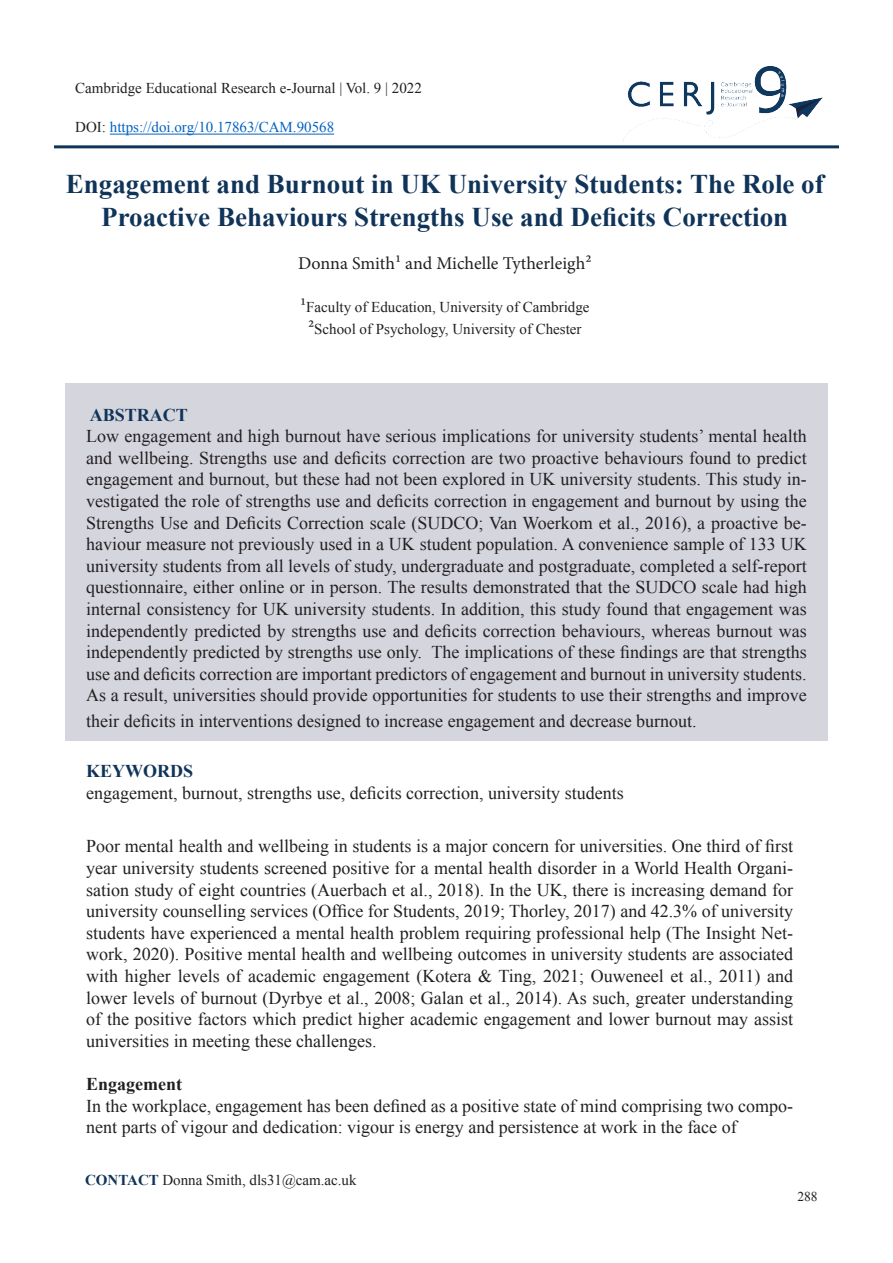
<style>
.page{position:relative;width:893px;height:1263px;background:#fff}
.page>*{position:absolute;margin:0;border:0;box-sizing:border-box;transform-origin:0 0}
.t1{font:700 27px/32.4px "Times New Roman";color:#103459;text-align:center}
.Main_text{font:18px/21.6px "Times New Roman";color:#231f20;text-align:justify}
.Author{font:18px "Minion Pro";color:#231f20}
.t2{font:700 18px "Times New Roman";color:#103459}
.Heading_2{font:700 18px "Times New Roman";color:#231f20}
.Footer_text{font:15px "Times New Roman";color:#231f20}
.Institution{font:15px "Times New Roman";color:#231f20}
.Footer_text-2{font:15px "Times New Roman";color:#0563c1}
.t3{font:13.5px "Times New Roman";color:#231f20}
.s1{color:#231f20}
.s2{font-family:"Minion Pro";font-size:18px}
.s3{font-weight:700;color:#103459}
</style>
<div class="page">
<hr style="left:110px;top:134px;width:224px;height:1px;background:#0563c1">
<hr style="left:54px;top:145px;width:785px;height:3px;background:#103459">
<div style="left:65px;top:383px;width:763px;height:358px;background:#d5d5de"></div>
<img style="left:623px;top:66px;width:200px;height:74px">
<p class="Footer_text" style="left:75px;top:78px;width:348px">Cambridge Educational Research e-Journal | Vol. 9 | 2022</p>
<p class="Footer_text-2" style="left:75px;top:117px;width:260px"><span class="s1">DOI:</span> https://doi.org/10.17863/CAM.90568</p>
<p class="t1" style="left:66px;top:167px;width:759px">Engagement and Burnout in UK University Students: The Role of<br>Proactive Behaviours Strengths Use and Deficits Correction</p>
<p class="Author" style="left:298px;top:251px;width:295px">Donna Smith1 and Michelle Tytherleigh2</p>
<p class="Institution" style="left:300px;top:297px;width:291px"><span class="s2">1</span>Faculty of Education, University of Cambridge</p>
<p class="Institution" style="left:308px;top:318px;width:275px"><span class="s2">2</span>School of Psychology, University of Chester</p>
<p class="t2" style="left:90px;top:402px;width:100px">ABSTRACT</p>
<p class="Main_text" style="left:86px;top:425px;width:722px">Low engagement and high burnout have serious implications for university students’ mental health and wellbeing. Strengths use and deficits correction are two proactive behaviours found to predict engagement and burnout, but these had not been explored in UK university students. This study in&shy;vestigated the role of strengths use and deficits correction in engagement and burnout by using the Strengths Use and Deficits Correction scale (SUDCO; Van Woerkom et al., 2016), a proactive be&shy;haviour measure not previously used in a UK student population. A convenience sample of 133 UK university students from all levels of study, undergraduate and postgraduate, completed a self-report questionnaire, either online or in person. The results demonstrated that the SUDCO scale had high internal consistency for UK university students. In addition, this study found that engagement was independently predicted by strengths use and deficits correction behaviours, whereas burnout was independently predicted by strengths use only. The implications of these findings are that strengths use and deficits correction are important predictors of engagement and burnout in university students.<br>As a result, universities should provide opportunities for students to use their strengths and improve</p>
<p class="Main_text" style="left:86px;top:709px;width:612px">their deficits in interventions designed to increase engagement and decrease burnout.</p>
<p class="t2" style="left:86px;top:758px;width:109px">KEYWORDS</p>
<p class="Main_text" style="left:86px;top:781px;width:539px">engagement, burnout, strengths use, deficits correction, university students</p>
<p class="Main_text" style="left:86px;top:835px;width:708px">Poor mental health and wellbeing in students is a major concern for universities. One third of first year university students screened positive for a mental health disorder in a World Health Organi&shy;sation study of eight countries (Auerbach et al., 2018). In the UK, there is increasing demand for university counselling services (Office for Students, 2019; Thorley, 2017) and 42.3% of university students have experienced a mental health problem requiring professional help (The Insight Net&shy;work, 2020). Positive mental health and wellbeing outcomes in university students are associated with higher levels of academic engagement (Kotera &amp; Ting, 2021; Ouweneel et al., 2011) and lower levels of burnout (Dyrbye et al., 2008; Galan et al., 2014). As such, greater understanding of the positive factors which predict higher academic engagement and lower burnout may assist universities in meeting these challenges.</p>
<p class="Heading_2" style="left:86px;top:1071px;width:97px">Engagement</p>
<p class="Main_text" style="left:86px;top:1094px;width:708px">In the workplace, engagement has been defined as a positive state of mind comprising two compo&shy;nent parts of vigour and dedication: vigour is energy and persistence at work in the face of</p>
<p class="Footer_text" style="left:85px;top:1170px;width:273px"><span class="s3">CONTACT</span> Donna Smith, dls31@cam.ac.uk</p>
<p class="t3" style="left:797px;top:1188px;width:22px">288</p>
</div>
